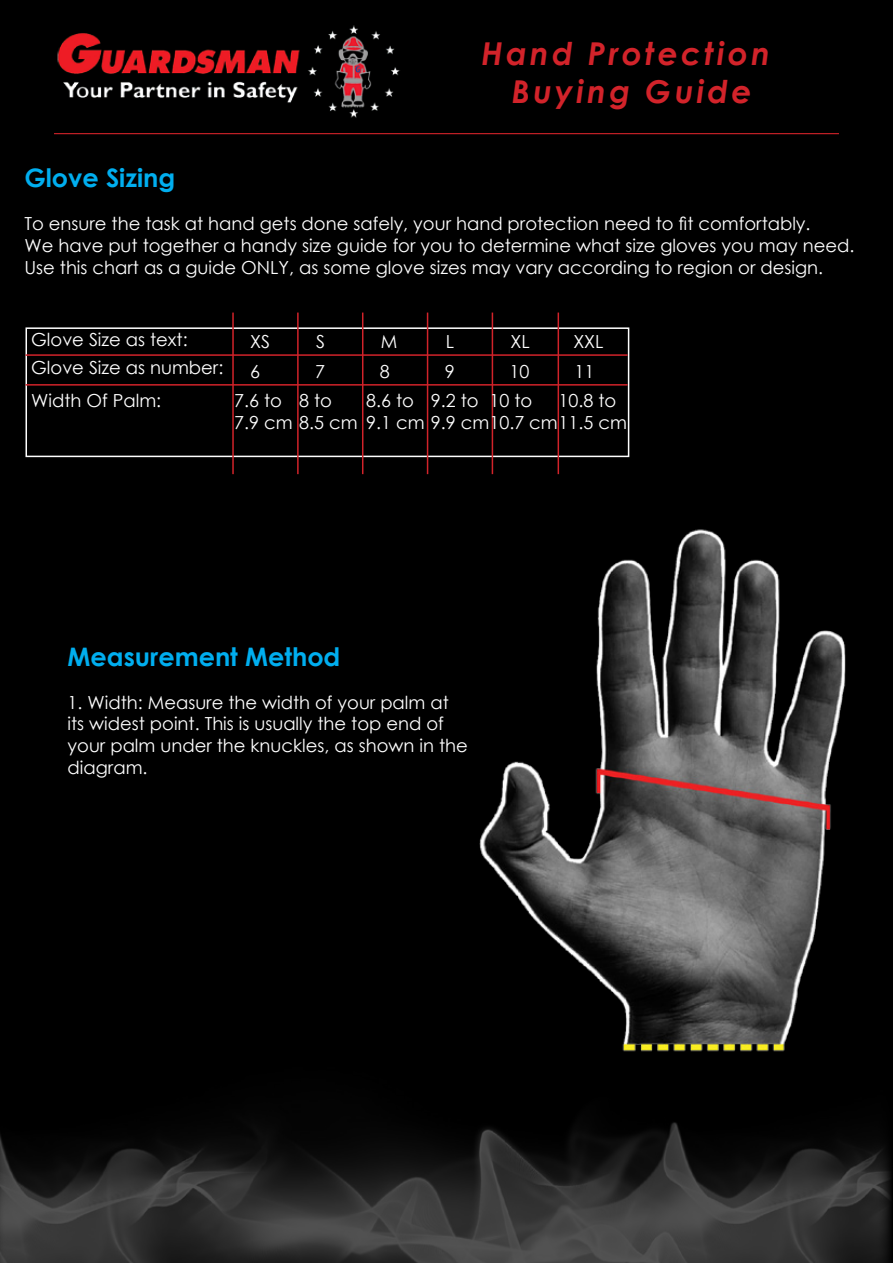
<style>
.page{position:relative;width:893px;height:1263px;background:#000}
.page>*{position:absolute;margin:0;border:0;box-sizing:border-box;transform-origin:0 0}
.t1{font:italic 700 31.5px/37.8px "Century Gothic";letter-spacing:.1em;color:#d2232a;text-align:center}
.t2{font:700 25.5px "Century Gothic";color:#00aeef}
.t3{font:18px/21.6px "Century Gothic";color:#fff}
</style>
<div class="page">
<img style="left:57px;top:25px;width:343px;height:93px">
<hr style="left:54px;top:133px;width:785px;height:1px;background:#d2232a">
<div style="left:26px;top:327px;width:603px;height:130px;border:2px solid #fff"></div>
<hr style="left:26px;top:354px;width:602px;height:2px;background:#d2232a">
<hr style="left:26px;top:384px;width:602px;height:2px;background:#d2232a">
<hr style="left:232px;top:313px;width:2px;height:161px;background:#d2232a">
<hr style="left:297px;top:313px;width:2px;height:161px;background:#d2232a">
<hr style="left:362px;top:313px;width:1px;height:161px;background:#d2232a">
<hr style="left:427px;top:313px;width:1px;height:161px;background:#d2232a">
<hr style="left:492px;top:313px;width:1px;height:161px;background:#d2232a">
<hr style="left:558px;top:313px;width:1px;height:161px;background:#d2232a">
<img style="left:0;top:1122px;width:891px;height:141px">
<img style="left:479px;top:529px;width:367px;height:523px">
<h1 class="t1" style="left:481px;top:33px;width:290px">Hand Protection<br>Buying Guide</h1>
<h2 class="t2" style="left:24px;top:158px;width:152px">Glove Sizing</h2>
<p class="t3" style="left:24px;top:213px;width:831px">To ensure the task at hand gets done safely, your hand protection need to fit comfortably.<br>We have put together a handy size guide for you to determine what size gloves you may need.<br>Use this chart as a guide ONLY, as some glove sizes may vary according to region or design.</p>
<p class="t3" style="left:31px;top:326px;width:194px;line-height:27.6px">Glove Size as text:<br>Glove Size as number:</p>
<p class="t3" style="left:31px;top:389px;width:131px">Width Of Palm:</p>
<p class="t3" style="left:234px;top:326px;width:49px;line-height:29.7px;text-align:center">XS<br>6<br>7.6 to</p>
<p class="t3" style="left:234px;top:411px;width:125px">7.9 cm 8.5 cm</p>
<p class="t3" style="left:316px;top:330px;width:10px">S</p>
<p class="t3" style="left:381px;top:330px;width:18px">M</p>
<p class="t3" style="left:446px;top:330px;width:10px">L</p>
<p class="t3" style="left:511px;top:330px;width:21px">XL</p>
<p class="t3" style="left:573px;top:330px;width:32px">XXL</p>
<p class="t3" style="left:315px;top:360px;width:11px">7</p>
<p class="t3" style="left:380px;top:360px;width:11px">8</p>
<p class="t3" style="left:445px;top:360px;width:11px">9</p>
<p class="t3" style="left:510px;top:360px;width:21px">10</p>
<p class="t3" style="left:574px;top:360px;width:21px">11</p>
<p class="t3" style="left:299px;top:390px;width:34px">8 to</p>
<p class="t3" style="left:366px;top:390px;width:262px">8.6 to<br>9.1 cm 9.9 cm10.7 cm11.5 cm</p>
<p class="t3" style="left:431px;top:390px;width:49px">9.2 to</p>
<p class="t3" style="left:489px;top:390px;width:44px">10 to</p>
<p class="t3" style="left:558px;top:390px;width:59px">10.8 to</p>
<h2 class="t2" style="left:68px;top:637px;width:274px">Measurement Method</h2>
<p class="t3" style="left:68px;top:691px;width:402px">1. Width: Measure the width of your palm at its widest point. This is usually the top end of your palm under the knuckles, as shown in the diagram.</p>
</div>
